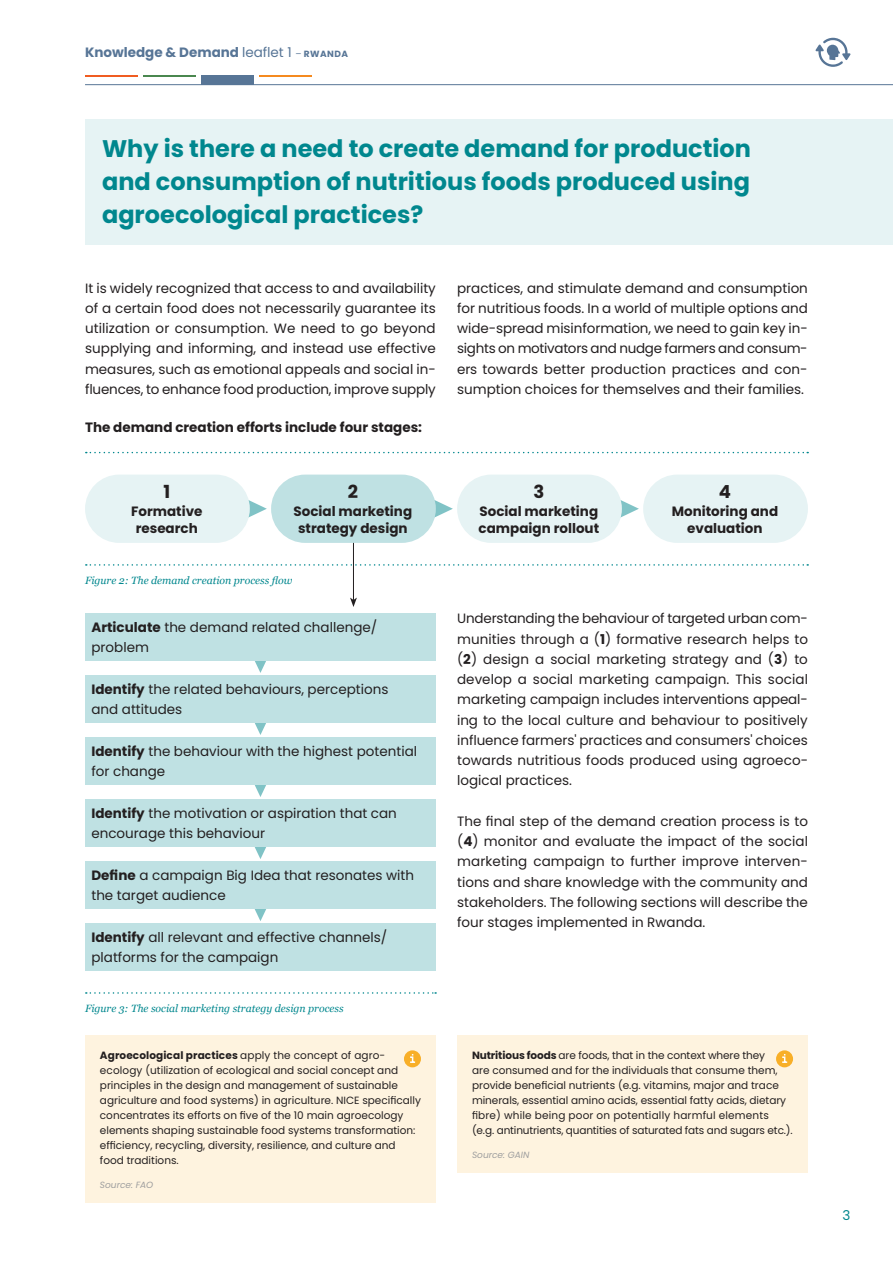
<style>
.page{position:relative;width:893px;height:1263px;background:#fff}
.page>*{position:absolute;margin:0;border:0;box-sizing:border-box;transform-origin:0 0}
.t1{font:700 24px/33px "Poppins";color:#00878e;text-align:justify}
.t2{font:700 18px "Poppins";color:#231f20}
.t3{font:13.5px/20.2px "Poppins";color:#231f20}
.t4{font:700 13.5px/16.5px "Poppins";color:#231f20;text-align:center}
.t5{font:700 13.5px "Poppins";color:#577596}
.t6{font:13.5px "Poppins";color:#00878e}
.t7{font:10.5px/15px "Poppins";color:#231f20}
.t8{font:italic 10.5px "Georgia";color:#00878e}
.t9{font:italic 9px "Poppins";color:#9f9f9f}
.s1{font-weight:400}
.s2{font-weight:400;font-size:9px}
.s3{font-size:9px}
.s4{font-weight:700}
</style>
<div class="page">
<div style="left:85px;top:119px;width:808px;height:125px;background:#e6f3f4"></div>
<hr style="left:353px;top:525px;width:1px;height:75px;background:#231f20">
<svg style="left:350px;top:597px;width:7px;height:10px"></svg>
<svg style="left:86px;top:564px;width:722px;height:2px"></svg>
<svg style="left:86px;top:452px;width:722px;height:1px"></svg>
<svg style="left:249px;top:500px;width:18px;height:17px"></svg>
<svg style="left:434px;top:498px;width:19px;height:19px"></svg>
<svg style="left:621px;top:500px;width:18px;height:17px"></svg>
<div style="left:85px;top:475px;width:165px;height:68px;background:#e6f3f4;border-radius:34px"></div>
<div style="left:271px;top:475px;width:165px;height:68px;background:#bfe1e3;border-radius:34px"></div>
<div style="left:457px;top:475px;width:165px;height:68px;background:#e6f3f4;border-radius:34px"></div>
<div style="left:643px;top:475px;width:165px;height:68px;background:#e6f3f4;border-radius:34px"></div>
<svg style="left:255px;top:661px;width:11px;height:12px"></svg>
<svg style="left:255px;top:723px;width:11px;height:12px"></svg>
<svg style="left:254px;top:785px;width:12px;height:12px"></svg>
<svg style="left:254px;top:847px;width:12px;height:12px"></svg>
<svg style="left:254px;top:909px;width:12px;height:12px"></svg>
<div style="left:85px;top:924px;width:351px;height:47px;background:#bfe1e3"></div>
<div style="left:85px;top:613px;width:351px;height:48px;background:#bfe1e3"></div>
<div style="left:85px;top:675px;width:351px;height:48px;background:#bfe1e3"></div>
<div style="left:85px;top:737px;width:351px;height:48px;background:#bfe1e3"></div>
<div style="left:85px;top:800px;width:351px;height:47px;background:#bfe1e3"></div>
<div style="left:85px;top:862px;width:351px;height:47px;background:#bfe1e3"></div>
<svg style="left:86px;top:992px;width:350px;height:2px"></svg>
<div style="left:85px;top:1035px;width:351px;height:168px;background:#fef3df"></div>
<div style="left:404px;top:1050px;width:17px;height:17px;background:#f8af28;border-radius:50%"></div>
<svg style="left:410px;top:1054px;width:6px;height:9px"></svg>
<div style="left:457px;top:1035px;width:351px;height:138px;background:#fef3df"></div>
<div style="left:776px;top:1050px;width:17px;height:17px;background:#f8af28;border-radius:50%"></div>
<svg style="left:782px;top:1054px;width:6px;height:9px"></svg>
<svg style="left:815px;top:38px;width:35px;height:29px"></svg>
<hr style="left:85px;top:84px;width:808px;height:1px;background:#577596">
<hr style="left:85px;top:75px;width:53px;height:2px;background:#f05c21">
<hr style="left:143px;top:75px;width:53px;height:2px;background:#4a874f">
<div style="left:201px;top:75px;width:53px;height:10px;background:#577596"></div>
<hr style="left:259px;top:75px;width:53px;height:2px;background:#f58a1f">
<p class="t5" style="left:85px;top:44px;width:264px">Knowledge &amp; Demand <span class="s1">leaflet 1</span> <span class="s2">–</span> <span class="s3">RWANDA</span></p>
<h1 class="t1" style="left:102px;top:132px;width:650px">Why is there a need to create demand for production and consumption of nutritious foods produced using agroecological practices?</h1>
<p class="t3" style="left:85px;top:278px;width:352px;text-align:justify">It is widely recognized that access to and availability of a certain food does not necessarily guarantee its utilization or consumption. We need to go beyond supplying and informing, and instead use effective measures, such as emotional appeals and social in&shy;fluences, to enhance food production, improve supply</p>
<p class="t3" style="left:457px;top:278px;width:352px;text-align:justify">practices, and stimulate demand and consumption for nutritious foods. In a world of multiple options and wide-spread misinformation, we need to gain key in&shy;sights on motivators and nudge farmers and consum&shy;ers towards better production practices and con&shy;sumption choices for themselves and their families.</p>
<p class="t4" style="left:85px;top:419px;width:338px">The demand creation efforts include four stages:</p>
<h2 class="t2" style="left:163px;top:481px;width:8px">1</h2>
<p class="t4" style="left:131px;top:503px;width:73px">Formative research</p>
<h2 class="t2" style="left:348px;top:481px;width:12px">2</h2>
<p class="t4" style="left:293px;top:503px;width:120px">Social marketing strategy design</p>
<p class="t8" style="left:85px;top:573px;width:209px">Figure 2: The demand creation process flow</p>
<p class="t3" style="left:91px;top:617px;width:287px"><span class="s4">Articulate</span> the demand related challenge/ problem</p>
<p class="t3" style="left:91px;top:679px;width:298px"><span class="s4">Identify</span> the related behaviours, perceptions and attitudes</p>
<p class="t3" style="left:91px;top:741px;width:327px"><span class="s4">Identify</span> the behaviour with the highest potential for change</p>
<p class="t3" style="left:91px;top:803px;width:307px"><span class="s4">Identify</span> the motivation or aspiration that can encourage this behaviour</p>
<p class="t3" style="left:91px;top:865px;width:324px"><span class="s4">Define</span> a campaign Big Idea that resonates with the target audience</p>
<p class="t3" style="left:91px;top:927px;width:297px"><span class="s4">Identify</span> all relevant and effective channels/ platforms for the campaign</p>
<p class="t8" style="left:85px;top:1001px;width:260px">Figure 3: The social marketing strategy design process</p>
<p class="t7" style="left:100px;top:1048px;width:323px"><span class="s4">Agroecological practices</span> apply the concept of agro-- ecology (utilization of ecological and social concept and principles in the design and management of sustainable agriculture and food systems) in agriculture. NICE specifically concentrates its efforts on five of the 10 main agroecology elements shaping sustainable food systems transformation: efficiency, recycling, diversity, resilience, and culture and food traditions.</p>
<p class="t9" style="left:100px;top:1179px;width:55px">Source: FAO</p>
<h2 class="t2" style="left:533px;top:481px;width:12px">3</h2>
<p class="t4" style="left:479px;top:503px;width:122px;text-align:left">Social marketing campaign rollout</p>
<h2 class="t2" style="left:719px;top:481px;width:14px">4</h2>
<p class="t4" style="left:672px;top:503px;width:108px">Monitoring and evaluation</p>
<p class="t3" style="left:457px;top:608px;width:352px;text-align:justify">Understanding the behaviour of targeted urban com&shy;munities through a (<span class="s4">1</span>) formative research helps to (<span class="s4">2</span>) design a social marketing strategy and (<span class="s4">3</span>) to develop a social marketing campaign. This social marketing campaign includes interventions appeal&shy;ing to the local culture and behaviour to positively influence farmers' practices and consumers' choices towards nutritious foods produced using agroeco&shy;logical practices.</p>
<p class="t3" style="left:457px;top:811px;width:352px;text-align:justify">The final step of the demand creation process is to (<span class="s4">4</span>) monitor and evaluate the impact of the social marketing campaign to further improve interven&shy;tions and share knowledge with the community and stakeholders. The following sections will describe the four stages implemented in Rwanda.</p>
<p class="t7" style="left:472px;top:1048px;width:322px"><span class="s4">Nutritious foods</span> are foods, that in the context where they<br>are consumed and for the individuals that consume them, provide beneficial nutrients (e.g. vitamins, major and trace minerals, essential amino acids, essential fatty acids, dietary fibre) while being poor on potentially harmful elements (e.g. antinutrients, quantities of saturated fats and sugars etc.).</p>
<p class="t9" style="left:472px;top:1149px;width:59px">Source: GAIN</p>
<p class="t6" style="left:842px;top:1208px;width:9px">3</p>
</div>
